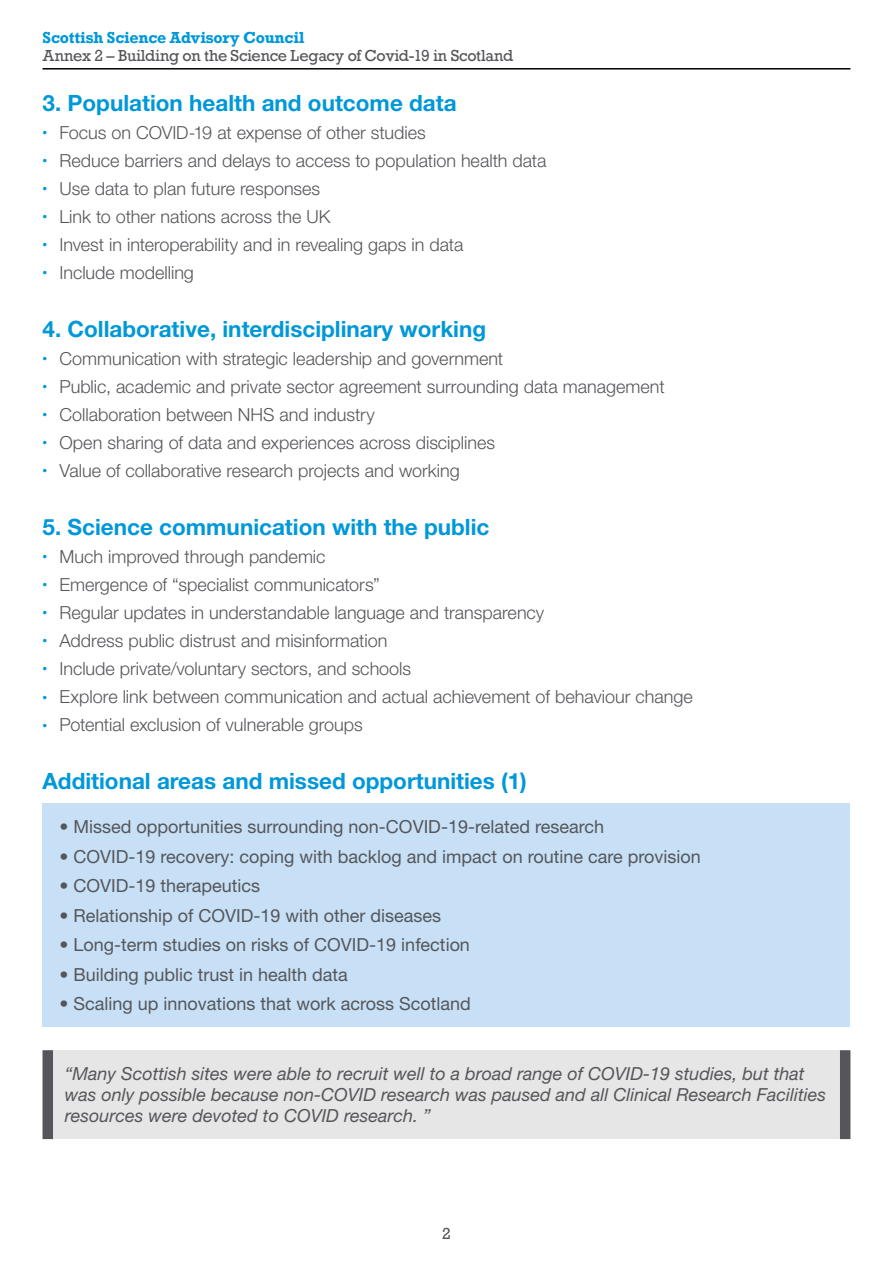
<style>
.page{position:relative;width:893px;height:1263px;background:#fff}
.page>*{position:absolute;margin:0;border:0;box-sizing:border-box;transform-origin:0 0}
.Sub_Head{font:700 22.5px "Helvetica Neue LT Std";color:#0098d8}
.t1{font:300 18px "Helvetica Neue LT Std";color:#55565a}
.t2{font:18px "Helvetica Neue LT Std";color:#55565a}
.t3{font:italic 18px/21px "Helvetica Neue LT Std";color:#55565a}
.t4{font:15px "Rockwell";letter-spacing:-.015em;color:#55565a}
.t5{font:700 15px "Rockwell";letter-spacing:-.01em;color:#0098d8}
.s1{font-size:9.6px;color:#0098d8}
</style>
<div class="page">
<hr style="left:43px;top:68px;width:807px;height:2px;background:#000">
<div style="left:43px;top:803px;width:807px;height:224px;background:#c7e0f6"></div>
<div style="left:48px;top:1050px;width:797px;height:89px;background:#e6e6e6"></div>
<div style="left:43px;top:1050px;width:10px;height:89px;background:#55565a"></div>
<div style="left:840px;top:1050px;width:10px;height:89px;background:#55565a"></div>
<p class="t5" style="left:43px;top:28px;width:264px">Scottish Science Advisory Council</p>
<p class="t4" style="left:43px;top:47px;width:472px">Annex 2 – Building on the Science Legacy of Covid-19 in Scotland</p>
<p class="Sub_Head" style="left:43px;top:89px;width:416px">3. Population health and outcome data</p>
<p class="t1" style="left:43px;top:121px;width:385px"><span class="s1">•</span> Focus on COVID-19 at expense of other studies</p>
<p class="t1" style="left:43px;top:149px;width:506px"><span class="s1">•</span> Reduce barriers and delays to access to population health data</p>
<p class="t1" style="left:43px;top:177px;width:279px"><span class="s1">•</span> Use data to plan future responses</p>
<p class="t1" style="left:43px;top:205px;width:289px"><span class="s1">•</span> Link to other nations across the UK</p>
<p class="t1" style="left:43px;top:233px;width:422px"><span class="s1">•</span> Invest in interoperability and in revealing gaps in data</p>
<p class="t1" style="left:43px;top:261px;width:153px"><span class="s1">•</span> Include modelling</p>
<p class="Sub_Head" style="left:43px;top:315px;width:445px">4. Collaborative, interdisciplinary working</p>
<p class="t1" style="left:43px;top:347px;width:462px"><span class="s1">•</span> Communication with strategic leadership and government</p>
<p class="t1" style="left:43px;top:375px;width:624px"><span class="s1">•</span> Public, academic and private sector agreement surrounding data management</p>
<p class="t1" style="left:43px;top:403px;width:334px"><span class="s1">•</span> Collaboration between NHS and industry</p>
<p class="t1" style="left:43px;top:431px;width:454px"><span class="s1">•</span> Open sharing of data and experiences across disciplines</p>
<p class="t1" style="left:43px;top:459px;width:419px"><span class="s1">•</span> Value of collaborative research projects and working</p>
<p class="Sub_Head" style="left:43px;top:513px;width:448px">5. Science communication with the public</p>
<p class="t1" style="left:43px;top:545px;width:285px"><span class="s1">•</span> Much improved through pandemic</p>
<p class="t1" style="left:43px;top:573px;width:339px"><span class="s1">•</span> Emergence of “specialist communicators”</p>
<p class="t1" style="left:43px;top:601px;width:503px"><span class="s1">•</span> Regular updates in understandable language and transparency</p>
<p class="t1" style="left:43px;top:629px;width:346px"><span class="s1">•</span> Address public distrust and misinformation</p>
<p class="t1" style="left:43px;top:657px;width:370px"><span class="s1">•</span> Include private/voluntary sectors, and schools</p>
<p class="t1" style="left:43px;top:685px;width:652px"><span class="s1">•</span> Explore link between communication and actual achievement of behaviour change</p>
<p class="t1" style="left:43px;top:713px;width:322px"><span class="s1">•</span> Potential exclusion of vulnerable groups</p>
<p class="Sub_Head" style="left:43px;top:767px;width:486px">Additional areas and missed opportunities (1)</p>
<p class="t2" style="left:60px;top:816px;width:546px">• Missed opportunities surrounding non-COVID-19-related research</p>
<p class="t2" style="left:60px;top:845px;width:643px">• COVID-19 recovery: coping with backlog and impact on routine care provision</p>
<p class="t2" style="left:60px;top:875px;width:202px">• COVID-19 therapeutics</p>
<p class="t2" style="left:60px;top:904px;width:383px">• Relationship of COVID-19 with other diseases</p>
<p class="t2" style="left:60px;top:934px;width:412px">• Long-term studies on risks of COVID-19 infection</p>
<p class="t2" style="left:60px;top:963px;width:290px">• Building public trust in health data</p>
<p class="t2" style="left:60px;top:993px;width:413px">• Scaling up innovations that work across Scotland</p>
<p class="t3" style="left:65px;top:1063px;width:763px">“Many Scottish sites were able to recruit well to a broad range of COVID-19 studies, but that was only possible because non-COVID research was paused and all Clinical Research Facilities resources were devoted to COVID research. ”</p>
<p class="t4" style="left:442px;top:1224px;width:10px">2</p>
</div>
